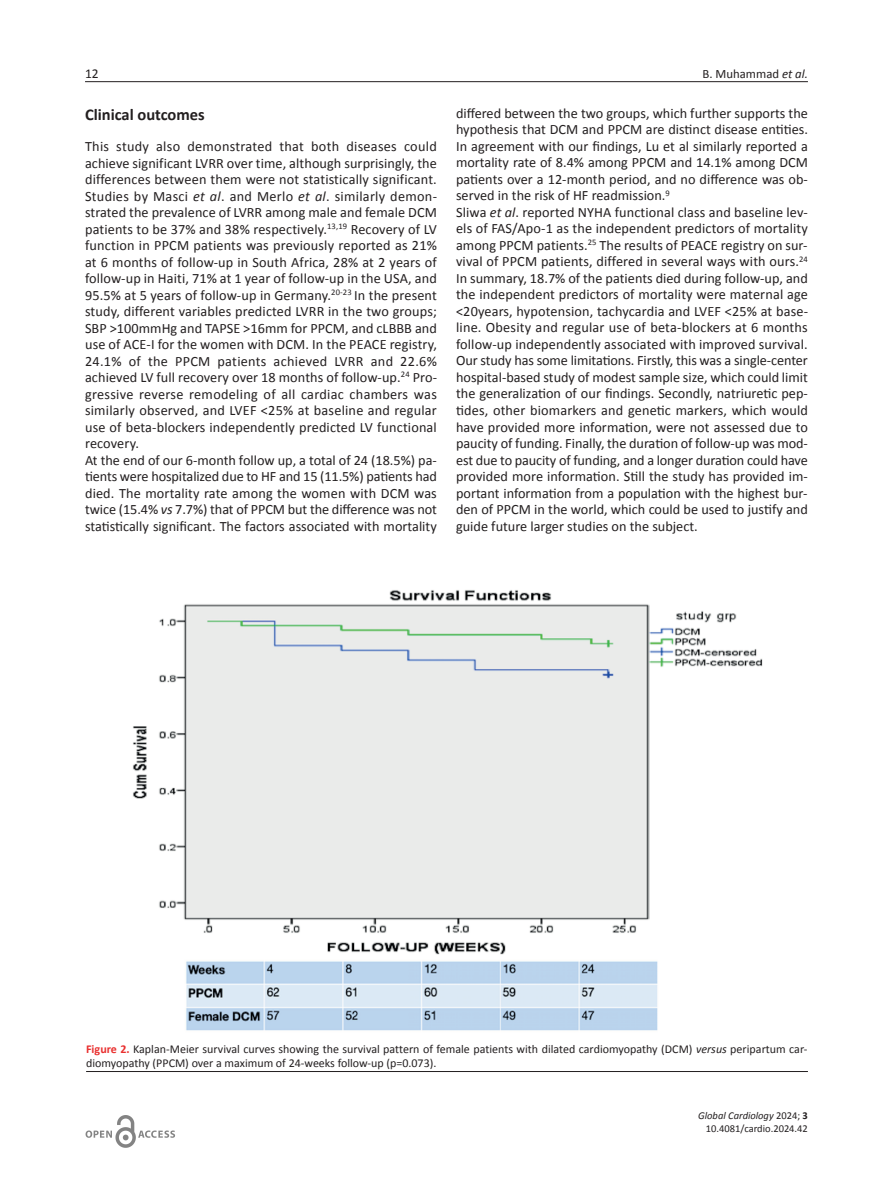
<style>
.page{position:relative;width:893px;height:1191px;background:#fff}
.page>*{position:absolute;margin:0;border:0;box-sizing:border-box;transform-origin:0 0}
.t1{font:700 16.5px "Calibri";color:#231f20}
.t2{font:14.25px/16.5px "Calibri";letter-spacing:.005em;color:#231f20}
.t3{font:13.5px "Calibri";color:#231f20}
.t4{font:12.75px "Calibri";color:#231f20}
.t5{font:12px/13.5px "Calibri";color:#231f20}
.t6{font:10.5px/12.6px "Calibri";color:#231f20;text-align:right}
.s1{font-style:italic}
.s2{font-weight:700;color:#e9302f}
.s3{font-weight:700}
</style>
<div class="page">
<hr style="left:85px;top:81px;width:723px;height:1px;background:#231f20">
<img style="left:85px;top:1115px;width:90px;height:33px">
<img style="left:133px;top:590px;width:630px;height:441px">
<hr style="left:86px;top:1071px;width:722px;height:1px;background:#231f20">
<p class="t3" style="left:85px;top:65px;width:15px">12</p>
<p class="t4" style="left:703px;top:66px;width:107px">B. Muhammad <span class="s1">et al.</span></p>
<p class="t1" style="left:85px;top:104px;width:121px">Clinical outcomes</p>
<p class="t2" style="left:85px;top:138px;width:353px">This study also demonstrated that both diseases could achieve significant LVRR over time, although surprisingly, the differences between them were not statistically significant.<br>Studies by Masci <span class="s1">et al</span>. and Merlo <span class="s1">et al</span>. similarly demon&shy;strated the prevalence of LVRR among male and female DCM patients to be 37% and 38% respectively.<sup>13,19</sup> Recovery of LV function in PPCM patients was previously reported as 21% at 6 months of follow-up in South Africa, 28% at 2 years of follow-up in Haiti, 71% at 1 year of follow-up in the USA, and 95.5% at 5 years of follow-up in Germany.<sup>20-23</sup> In the present study, different variables predicted LVRR in the two groups; SBP &gt;100mmHg and TAPSE &gt;16mm for PPCM, and cLBBB and use of ACE-I for the women with DCM. In the PEACE registry, 24.1% of the PPCM patients achieved LVRR and 22.6% achieved LV full recovery over 18 months of follow-up.<sup>24</sup> Pro&shy;gressive reverse remodeling of all cardiac chambers was similarly observed, and LVEF &lt;25% at baseline and regular use of beta-blockers independently predicted LV functional recovery.<br>At the end of our 6-month follow up, a total of 24 (18.5%) pa&shy;tients were hospitalized due to HF and 15 (11.5%) patients had died. The mortality rate among the women with DCM was twice (15.4% <span class="s1">vs</span> 7.7%) that of PPCM but the difference was not statistically significant. The factors associated with mortality</p>
<p class="t2" style="left:456px;top:105px;width:353px">differed between the two groups, which further supports the hypothesis that DCM and PPCM are distinct disease entities.<br>In agreement with our findings, Lu et al similarly reported a mortality rate of 8.4% among PPCM and 14.1% among DCM patients over a 12-month period, and no difference was ob&shy;served in the risk of HF readmission.<sup>9<br></sup>Sliwa <span class="s1">et al</span>. reported NYHA functional class and baseline lev&shy;els of FAS/Apo-1 as the independent predictors of mortality among PPCM patients.<sup>25</sup> The results of PEACE registry on sur&shy;vival of PPCM patients, differed in several ways with ours.<sup>24<br></sup>In summary, 18.7% of the patients died during follow-up, and the independent predictors of mortality were maternal age &lt;20years, hypotension, tachycardia and LVEF &lt;25% at base&shy;line. Obesity and regular use of beta-blockers at 6 months follow-up independently associated with improved survival.<br>Our study has some limitations. Firstly, this was a single-center hospital-based study of modest sample size, which could limit the generalization of our findings. Secondly, natriuretic pep&shy;tides, other biomarkers and genetic markers, which would have provided more information, were not assessed due to paucity of funding. Finally, the duration of follow-up was mod&shy;est due to paucity of funding, and a longer duration could have provided more information. Still the study has provided im&shy;portant information from a population with the highest bur&shy;den of PPCM in the world, which could be used to justify and guide future larger studies on the subject.</p>
<p class="t5" style="left:86px;top:1042px;width:723px"><span class="s2">Figure 2.</span> Kaplan-Meier survival curves showing the survival pattern of female patients with dilated cardiomyopathy (DCM) <span class="s1">versus</span> peripartum car&shy;diomyopathy (PPCM) over a maximum of 24-weeks follow-up (p=0.073).</p>
<p class="t6" style="left:698px;top:1109px;width:111px"><span class="s1">Global Cardiology</span> 2024; <span class="s3">3<br></span>10.4081/cardio.2024.42</p>
</div>
